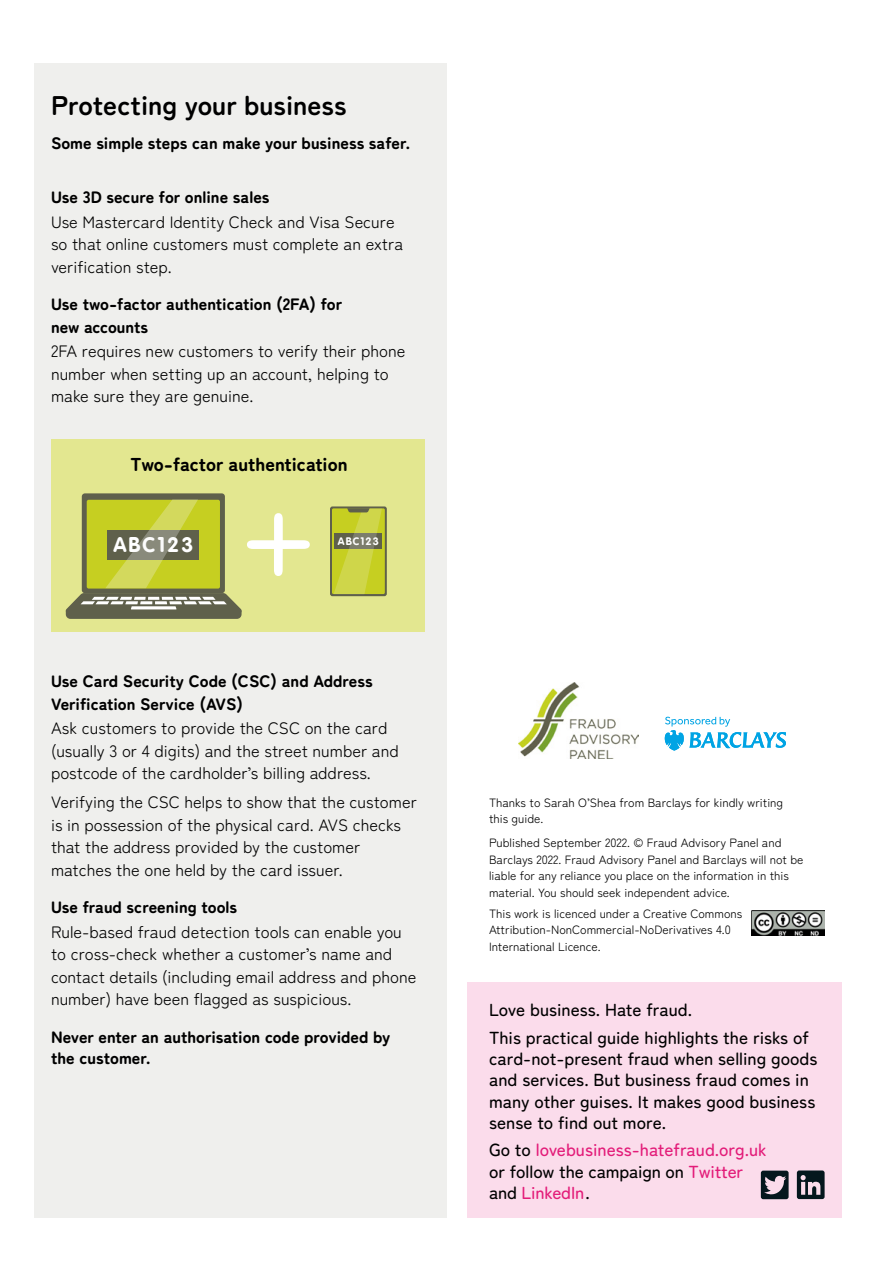
<style>
.page{position:relative;width:893px;height:1263px;background:#fff}
.page>*{position:absolute;margin:0;border:0;box-sizing:border-box;transform-origin:0 0}
.bullet_para_larger{font:900 95.85px "Zen Maru Gothic";color:#fff}
.subhead_large{font:700 27px "Zen Maru Gothic";color:#000}
.t1{font:20.85px "VAG Rounded Bold";letter-spacing:.1em;color:#fff}
.subhead{font:900 18.6px "Zen Maru Gothic";color:#000}
.intro_para{font:500 17.4px/21.1px "Zen Maru Gothic";color:#000}
.intro_para-2{font:500 17.4px/21.1px "Zen Maru Gothic";letter-spacing:-.01em;color:#e31c79}
.copy{font:16.5px/22.5px "Zen Maru Gothic";color:#000}
.subhead-2{font:900 16.5px/22.5px "Zen Maru Gothic";color:#000}
.credits{font:12px/16.5px "Zen Maru Gothic";color:#000}
.t2{font:10.65px "VAG Rounded Bold";letter-spacing:.1em;color:#fff}
.s1{color:#000}
</style>
<div class="page">
<div style="left:34px;top:64px;width:412px;height:1154px;background:#efefed"></div>
<div style="left:51px;top:439px;width:374px;height:192px;background:#e3e790"></div>
<div style="left:82px;top:493px;width:143px;height:100px;background:#5f604b;border-radius:3px"></div>
<svg style="left:65px;top:499px;width:177px;height:120px"></svg>
<div style="left:330px;top:506px;width:57px;height:90px;background:#5f604b;border-radius:2px"></div>
<div style="left:332px;top:508px;width:53px;height:86px;background:#c6cf21"></div>
<svg style="left:334px;top:508px;width:48px;height:86px"></svg>
<div style="left:467px;top:982px;width:375px;height:236px;background:#fbdceb"></div>
<svg style="left:797px;top:1170px;width:28px;height:29px"></svg>
<svg style="left:761px;top:1170px;width:28px;height:29px"></svg>
<img style="left:751px;top:911px;width:74px;height:24px">
<img style="left:519px;top:682px;width:120px;height:77px">
<svg style="left:665px;top:717px;width:121px;height:34px"></svg>
<p class="subhead_large" style="left:51px;top:89px;width:297px">Protecting your business</p>
<p class="subhead-2" style="left:51px;top:131px;width:361px">Some simple steps can make your business safer.</p>
<p class="subhead-2" style="left:51px;top:185px;width:220px">Use 3D secure for online sales</p>
<p class="copy" style="left:51px;top:210px;width:354px">Use Mastercard Identity Check and Visa Secure so that online customers must complete an extra verification step.</p>
<p class="subhead-2" style="left:51px;top:292px;width:293px">Use two-factor authentication (2FA) for new accounts</p>
<p class="copy" style="left:51px;top:340px;width:356px">2FA requires new customers to verify their phone number when setting up an account, helping to make sure they are genuine.</p>
<p class="subhead" style="left:130px;top:452px;width:219px">Two-factor authentication</p>
<p class="t1" style="left:113px;top:532px;width:81px">ABC123</p>
<p class="bullet_para_larger" style="left:238px;top:483px;width:81px">+</p>
<p class="t2" style="left:338px;top:534px;width:43px">ABC123</p>
<p class="subhead-2" style="left:51px;top:669px;width:323px">Use Card Security Code (CSC) and Address<br>Verification Service (AVS)</p>
<p class="copy" style="left:51px;top:717px;width:349px">Ask customers to provide the CSC on the card (usually 3 or 4 digits) and the street number and postcode of the cardholder’s billing address.</p>
<p class="copy" style="left:51px;top:791px;width:367px">Verifying the CSC helps to show that the customer is in possession of the physical card. AVS checks that the address provided by the customer matches the one held by the card issuer.</p>
<p class="subhead-2" style="left:51px;top:895px;width:188px">Use fraud screening tools</p>
<p class="copy" style="left:51px;top:920px;width:367px">Rule-based fraud detection tools can enable you to cross-check whether a customer’s name and contact details (including email address and phone number) have been flagged as suspicious.</p>
<p class="subhead-2" style="left:51px;top:1026px;width:341px;line-height:21px">Never enter an authorisation code provided by the customer.</p>
<p class="credits" style="left:489px;top:794px;width:296px">Thanks to Sarah O’Shea from Barclays for kindly writing this guide.</p>
<p class="credits" style="left:489px;top:835px;width:316px">Published September 2022. © Fraud Advisory Panel and Barclays 2022. Fraud Advisory Panel and Barclays will not be liable for any reliance you place on the information in this material. You should seek independent advice.</p>
<p class="credits" style="left:489px;top:905px;width:255px">This work is licenced under a Creative Commons<br>Attribution-NonCommercial-NoDerivatives 4.0<br>International Licence.</p>
<p class="intro_para" style="left:489px;top:999px;width:205px">Love business. Hate fraud.</p>
<p class="intro_para" style="left:489px;top:1027px;width:330px">This practical guide highlights the risks of card-not-present fraud when selling goods and services. But business fraud comes in many other guises. It makes good business sense to find out more.</p>
<p class="intro_para-2" style="left:489px;top:1139px;width:279px"><span class="s1">Go to</span> lovebusiness-hatefraud.org.uk <span class="s1">or follow the campaign on</span> Twitter <span class="s1">and</span> LinkedIn<span class="s1">.</span></p>
</div>
